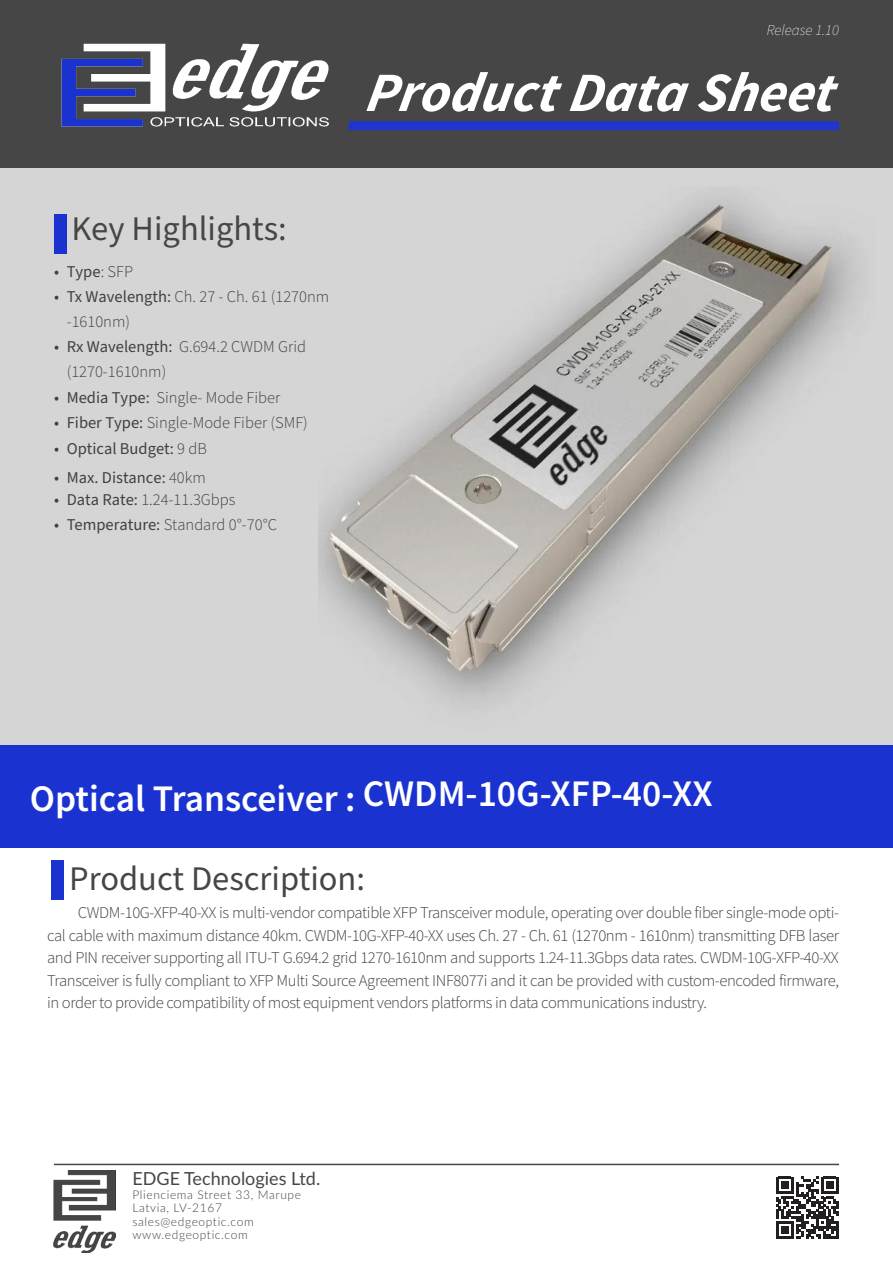
<style>
.page{position:relative;width:893px;height:1263px;background:#fff}
.page>*{position:absolute;margin:0;border:0;box-sizing:border-box;transform-origin:0 0}
.t1{font:italic 700 55.5px "Source Sans Pro";color:#fff}
.Nosaukums{font:600 37.5px "Source Sans Pro";color:#fff}
.t2{font:34.5px "Source Sans Pro";color:#464646}
.t3{font:18px "Lato";color:#464646}
.t4{font:300 16.5px/22.5px "Source Sans Pro";color:#3e4143}
.t5{font:16.5px "Source Sans Pro";color:#3e4143}
.t6{font:italic 200 15px "Source Sans Pro";color:#fff}
.t7{font:300 12px "Lato";letter-spacing:.05em;color:#464646}
.s1{font-weight:300}
.s2{font-weight:400}
</style>
<div class="page">
<div style="left:0;top:20px;width:893px;height:725px;background:#d5d5d5"></div>
<img style="left:319px;top:198px;width:541px;height:509px">
<div style="left:0;top:0;width:893px;height:168px;background:#464646"></div>
<img style="left:61px;top:43px;width:268px;height:84px">
<div style="left:0;top:745px;width:893px;height:102px;background:#1a33d0"></div>
<div style="left:349px;top:121px;width:490px;height:9px;background:#1f35ce"></div>
<hr style="left:54px;top:1164px;width:785px;height:1px;background:#464646">
<img style="left:54px;top:1170px;width:61px;height:83px">
<svg style="left:776px;top:1177px;width:62px;height:62px"></svg>
<div style="left:51px;top:860px;width:13px;height:40px;background:#1a33d0"></div>
<div style="left:54px;top:214px;width:13px;height:40px;background:#1a33d0"></div>
<p class="t6" style="left:767px;top:21px;width:74px">Release 1.10</p>
<p class="t1" style="left:365px;top:55px;width:481px">ProductData Sheet</p>
<p class="t2" style="left:72px;top:205px;width:217px">Key Highlights:</p>
<p class="t5" style="left:54px;top:260px;width:81px">• Type<span class="s1">: SFP</span></p>
<p class="t4" style="left:67px;top:283px;width:264px;line-height:25.5px;text-indent:-13px"><span class="s2">• Tx Wavelength:</span> Ch. 27 - Ch. 61 (1270nm -1610nm)</p>
<p class="t4" style="left:67px;top:333px;width:241px;line-height:25.5px;text-indent:-13px"><span class="s2">• Rx Wavelength:</span> G.694.2 CWDM Grid (1270-1610nm)</p>
<p class="t4" style="left:54px;top:386px;width:228px"><span class="s2">• Media Type:</span> Single- Mode Fiber</p>
<p class="t4" style="left:54px;top:411px;width:255px"><span class="s2">• Fiber Type:</span> Single-Mode Fiber (SMF)</p>
<p class="t5" style="left:54px;top:437px;width:154px">• Optical Budget: <span class="s1">9 dB</span></p>
<p class="t5" style="left:54px;top:467px;width:153px">• Max. Distance: <span class="s1">40km</span></p>
<p class="t4" style="left:54px;top:488px;width:183px"><span class="s2">• Data Rate:</span> 1.24-11.3Gbps</p>
<p class="t4" style="left:54px;top:513px;width:225px"><span class="s2">• Temperature:</span> Standard 0°-70°C</p>
<p class="Nosaukums" style="left:30px;top:773px;width:327px">Optical Transceiver :</p>
<p class="Nosaukums" style="left:363px;top:768px;width:351px">CWDM-10G-XFP-40-XX</p>
<p class="t2" style="left:69px;top:855px;width:297px">Product Description:</p>
<p class="t4" style="left:47px;top:901px;width:793px;text-align:justify;text-indent:31px">CWDM-10G-XFP-40-XX is multi-vendor compatible XFP Transceiver module, operating over double fiber single-mode opti&shy;cal cable with maximum distance 40km. CWDM-10G-XFP-40-XX uses Ch. 27 - Ch. 61 (1270nm - 1610nm) transmitting DFB laser and PIN receiver supporting all ITU-T G.694.2 grid 1270-1610nm and supports 1.24-11.3Gbps data rates. CWDM-10G-XFP-40-XX Transceiver is fully compliant to XFP Multi Source Agreement INF8077i and it can be provided with custom-encoded firmware, in order to provide compatibility of most equipment vendors platforms in data communications industry.</p>
<p class="t3" style="left:132px;top:1166px;width:189px">EDGE Technologies Ltd.</p>
<p class="t7" style="left:132px;top:1186px;width:170px">Plienciema Street 33, Marupe</p>
<p class="t7" style="left:132px;top:1200px;width:91px">Latvia, LV-2167</p>
<p class="t7" style="left:132px;top:1213px;width:123px">sales@edgeoptic.com</p>
<p class="t7" style="left:132px;top:1227px;width:117px">www.edgeoptic.com</p>
</div>
